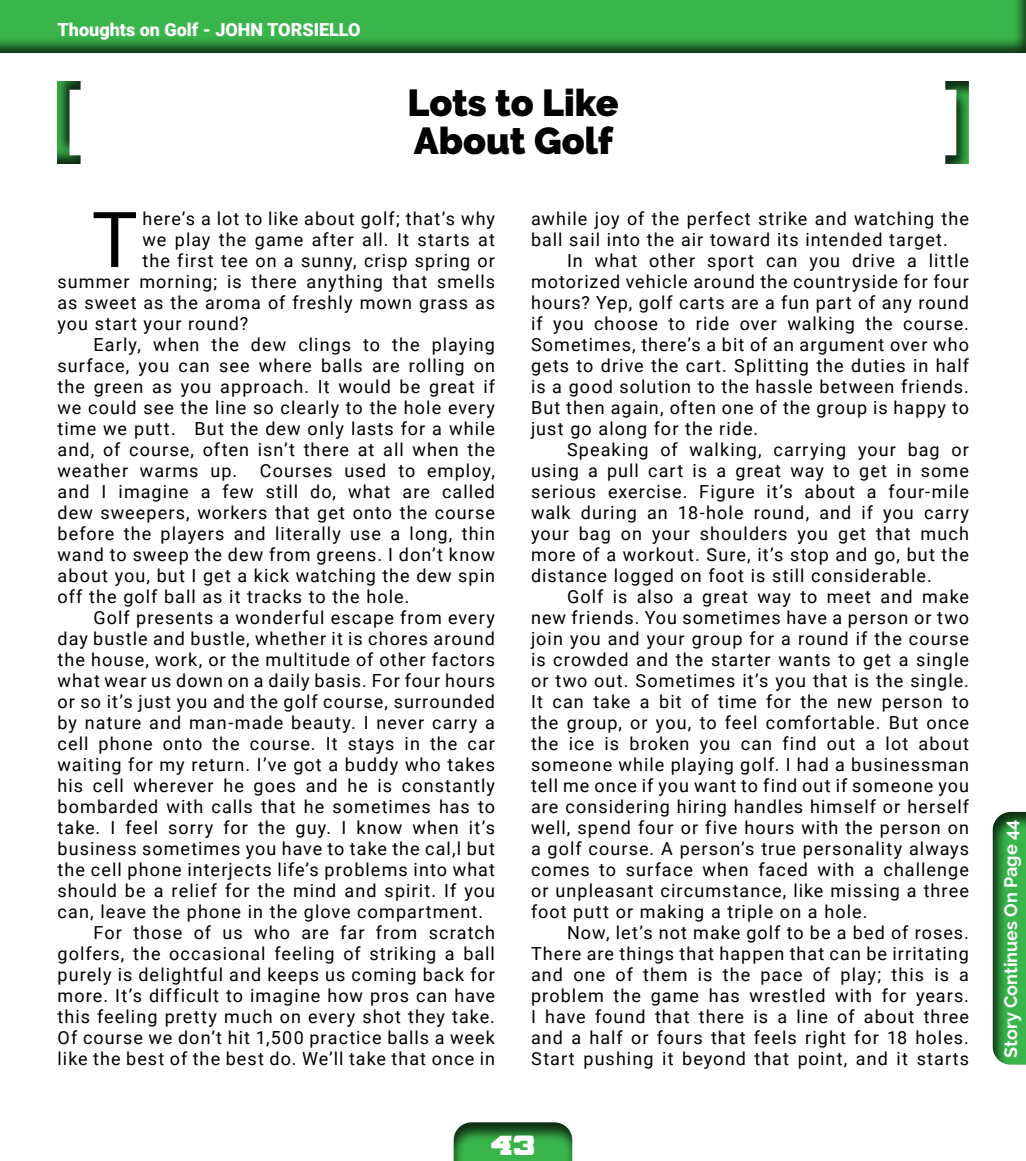
<style>
.page{position:relative;width:1026px;height:1161px;background:#fff}
.page>*{position:absolute;margin:0;border:0;box-sizing:border-box;transform-origin:0 0}
.t1{font:77.1px "Roboto";color:#000}
.t2{font:900 37.5px/37.5px "Raleway";color:#000}
.t3{font:18px/21px "Roboto";letter-spacing:.06em;color:#000;text-align:justify}
.t4{font:900 18px "Roboto";color:#fff}
.t5{font:700 18px "Raleway";color:#fff}
.t6{font:15px "Big Ten Block";color:#fff}
</style>
<div class="page">
<div style="left:441px;top:1112px;width:146px;height:49px;background:#000;opacity:.75"></div>
<div style="left:0;top:0;width:1026px;height:55px;background:#000;opacity:.75"></div>
<div style="left:45px;top:81px;width:51px;height:94px;background:#000;opacity:.75"></div>
<div style="left:930px;top:69px;width:51px;height:96px;background:#000;opacity:.75"></div>
<div style="left:979px;top:801px;width:47px;height:265px;background:#000;opacity:.75"></div>
<p class="t4" style="left:58px;top:17px;width:305px">Thoughts on Golf - JOHN TORSIELLO</p>
<h2 class="t2" style="left:407px;top:84px;width:213px">Lots to Like<br>About Golf</h2>
<h1 class="t1" style="left:92px;top:186px;width:48px">T</h1>
<p class="t3" style="left:143px;top:207px;width:354px">here’s a lot to like about golf; that’s why</p>
<p class="t3" style="left:143px;top:228px;width:354px">we play the game after all. It starts at</p>
<p class="t3" style="left:143px;top:249px;width:354px">the first tee on a sunny, crisp spring or</p>
<p class="t3" style="left:58px;top:270px;width:439px">summer morning; is there anything that smells</p>
<p class="t3" style="left:58px;top:291px;width:439px">as sweet as the aroma of freshly mown grass as</p>
<p class="t3" style="left:58px;top:312px;width:192px">you start your round?</p>
<p class="t3" style="left:94px;top:333px;width:403px">Early, when the dew clings to the playing</p>
<p class="t3" style="left:58px;top:354px;width:439px">surface, you can see where balls are rolling on</p>
<p class="t3" style="left:58px;top:375px;width:439px">the green as you approach. It would be great if</p>
<p class="t3" style="left:58px;top:396px;width:439px">we could see the line so clearly to the hole every</p>
<p class="t3" style="left:58px;top:417px;width:439px">time we putt. But the dew only lasts for a while</p>
<p class="t3" style="left:58px;top:439px;width:439px">and, of course, often isn’t there at all when the</p>
<p class="t3" style="left:58px;top:460px;width:181px">weather warms up.</p>
<p class="t3" style="left:58px;top:460px;width:439px;text-indent:202px">Courses used to employ, and I imagine a few still do, what are called dew sweepers, workers that get onto the course before the players and literally use a long, thin wand to sweep the dew from greens. I don’t know about you, but I get a kick watching the dew spin off the golf ball as it tracks to the hole.</p>
<p class="t3" style="left:94px;top:607px;width:403px">Golf presents a wonderful escape from every</p>
<p class="t3" style="left:58px;top:628px;width:439px">day bustle and bustle, whether it is chores around</p>
<p class="t3" style="left:58px;top:649px;width:439px">the house, work, or the multitude of other factors</p>
<p class="t3" style="left:58px;top:670px;width:439px">what wear us down on a daily basis. For four hours</p>
<p class="t3" style="left:58px;top:691px;width:439px">or so it’s just you and the golf course, surrounded</p>
<p class="t3" style="left:58px;top:712px;width:439px">by nature and man-made beauty. I never carry a</p>
<p class="t3" style="left:58px;top:733px;width:439px">cell phone onto the course. It stays in the car</p>
<p class="t3" style="left:58px;top:754px;width:439px">waiting for my return. I’ve got a buddy who takes</p>
<p class="t3" style="left:58px;top:775px;width:439px">his cell wherever he goes and he is constantly</p>
<p class="t3" style="left:58px;top:796px;width:439px">bombarded with calls that he sometimes has to</p>
<p class="t3" style="left:58px;top:817px;width:439px">take. I feel sorry for the guy. I know when it’s</p>
<p class="t3" style="left:58px;top:838px;width:439px">business sometimes you have to take the cal,l but</p>
<p class="t3" style="left:58px;top:859px;width:439px">the cell phone interjects life’s problems into what</p>
<p class="t3" style="left:58px;top:880px;width:439px">should be a relief for the mind and spirit. If you</p>
<p class="t3" style="left:58px;top:901px;width:427px">can, leave the phone in the glove compartment.</p>
<p class="t3" style="left:94px;top:922px;width:403px">For those of us who are far from scratch</p>
<p class="t3" style="left:58px;top:943px;width:439px">golfers, the occasional feeling of striking a ball</p>
<p class="t3" style="left:58px;top:964px;width:439px">purely is delightful and keeps us coming back for</p>
<p class="t3" style="left:58px;top:985px;width:439px">more. It’s difficult to imagine how pros can have</p>
<p class="t3" style="left:58px;top:1006px;width:439px">this feeling pretty much on every shot they take.</p>
<p class="t3" style="left:58px;top:1027px;width:439px">Of course we don’t hit 1,500 practice balls a week</p>
<p class="t3" style="left:58px;top:1048px;width:439px">like the best of the best do. We’ll take that once in</p>
<p class="t3" style="left:531px;top:208px;width:440px">awhile joy of the perfect strike and watching the ball sail into the air toward its intended target.</p>
<p class="t3" style="left:531px;top:250px;width:440px;text-indent:36px">In what other sport can you drive a little motorized vehicle around the countryside for four hours? Yep, golf carts are a fun part of any round if you choose to ride over walking the course.<br>Sometimes, there’s a bit of an argument over who gets to drive the cart. Splitting the duties in half is a good solution to the hassle between friends.<br>But then again, often one of the group is happy to just go along for the ride.</p>
<p class="t3" style="left:531px;top:439px;width:440px;text-indent:36px">Speaking of walking, carrying your bag or using a pull cart is a great way to get in some serious exercise. Figure it’s about a four-mile walk during an 18-hole round, and if you carry your bag on your shoulders you get that much more of a workout. Sure, it’s stop and go, but the distance logged on foot is still considerable.</p>
<p class="t3" style="left:531px;top:586px;width:440px;text-indent:36px">Golf is also a great way to meet and make new friends. You sometimes have a person or two join you and your group for a round if the course is crowded and the starter wants to get a single or two out. Sometimes it’s you that is the single.<br>It can take a bit of time for the new person to the group, or you, to feel comfortable. But once the ice is broken you can find out a lot about someone while playing golf. I had a businessman tell me once if you want to find out if someone you are considering hiring handles himself or herself well, spend four or five hours with the person on a golf course. A person’s true personality always comes to surface when faced with a challenge or unpleasant circumstance, like missing a three foot putt or making a triple on a hole.</p>
<p class="t3" style="left:531px;top:922px;width:440px;text-indent:36px">Now, let’s not make golf to be a bed of roses.<br>There are things that happen that can be irritating and one of them is the pace of play; this is a problem the game has wrestled with for years.<br>I have found that there is a line of about three and a half or fours that feels right for 18 holes.<br>Start pushing it beyond that point, and it starts</p>
<p class="t6" style="left:490px;top:1141px;width:47px">43</p>
<p class="t5" style="left:1001px;top:1058px;width:240px;rotate:-90deg">Story Continues On Page 44</p>
</div>
